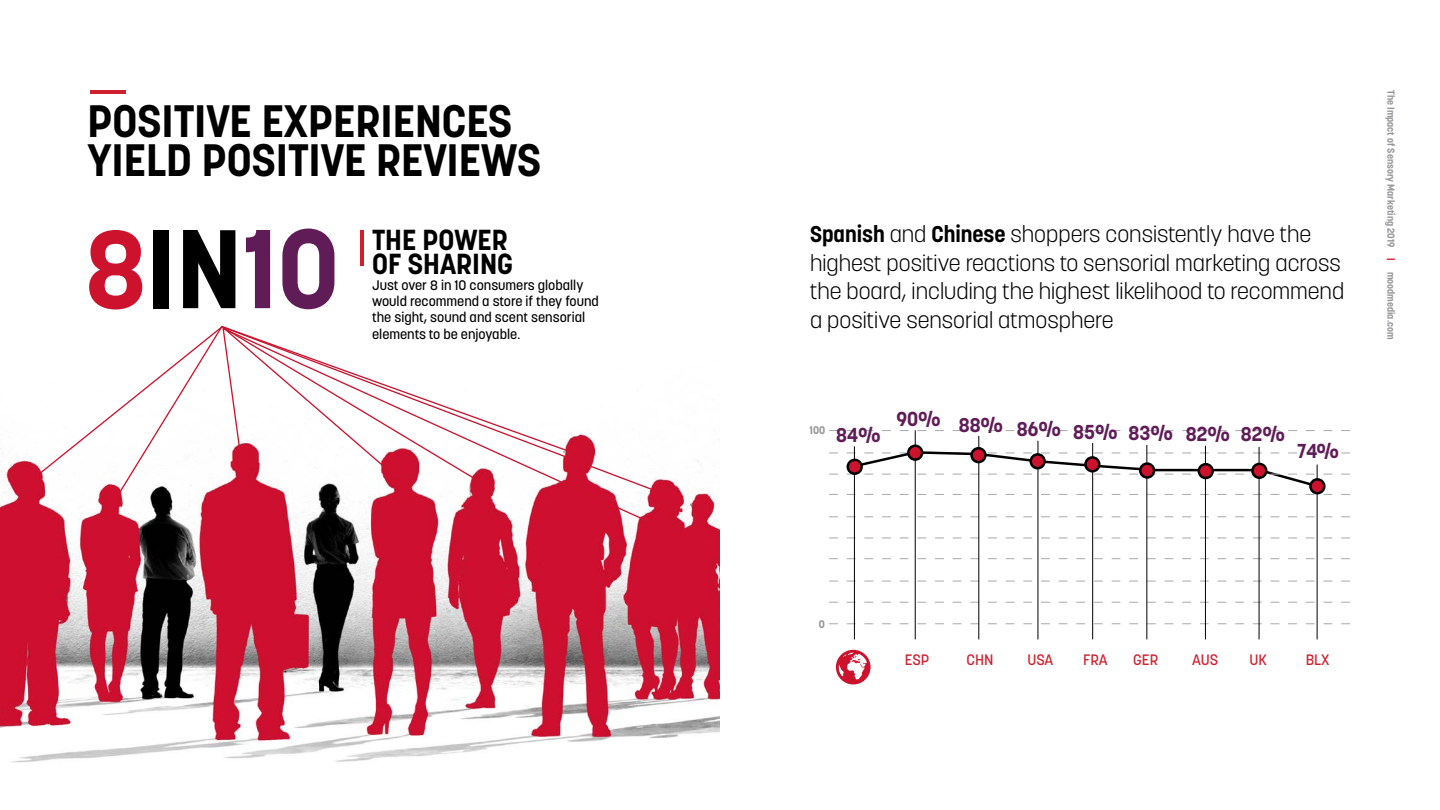
<style>
.page{position:relative;width:1440px;height:810px;background:#fff}
.page>*{position:absolute;margin:0;border:0;box-sizing:border-box;transform-origin:0 0}
.t1{font:700 110.88px "Korolev";color:#000}
.t2{font:700 45px/38.8px "Korolev";color:#000}
.t3{font:700 28.75px/23.8px "Korolev";color:#000}
.t4{font:300 22.5px/28.8px "Korolev";color:#000}
.t5{font:700 20px "Korolev";color:#601c57}
.t6{font:500 15px "Korolev";color:#d0202e}
.t7{font:500 15px "Korolev";color:#ce202f}
.t8{font:500 13.75px/16.2px "Korolev";color:#000}
.t9{font:700 11px "Korolev";color:#939598}
.t10{font:700 10px "Korolev";color:#939598}
.s1{color:#cd122d}
.s2{color:#601c57}
.s3{font-weight:700}
.s4{font-size:20px;color:#601c57}
.s5{color:#ce202f}
</style>
<div class="page">
<img style="left:0;top:458px;width:720px;height:305px">
<hr style="left:90px;top:90px;width:36px;height:4px;background:#ce202f">
<hr style="left:360px;top:230px;width:4px;height:36px;background:#ce202f">
<svg style="left:35px;top:414px;width:77px;height:63px"></svg>
<svg style="left:112px;top:335px;width:110px;height:169px"></svg>
<svg style="left:222px;top:421px;width:484px;height:128px"></svg>
<svg style="left:211px;top:326px;width:276px;height:161px"></svg>
<svg style="left:836px;top:650px;width:35px;height:34px"></svg>
<svg style="left:829px;top:430px;width:521px;height:1px"></svg>
<svg style="left:829px;top:558px;width:521px;height:1px"></svg>
<svg style="left:829px;top:581px;width:521px;height:1px"></svg>
<svg style="left:829px;top:602px;width:521px;height:1px"></svg>
<svg style="left:829px;top:623px;width:521px;height:1px"></svg>
<svg style="left:829px;top:450px;width:521px;height:45px"></svg>
<svg style="left:829px;top:516px;width:521px;height:1px"></svg>
<svg style="left:829px;top:538px;width:521px;height:1px"></svg>
<hr style="left:978px;top:436px;width:1px;height:203px;background:#000">
<hr style="left:854px;top:446px;width:1px;height:193px;background:#000">
<hr style="left:915px;top:430px;width:1px;height:209px;background:#000">
<svg style="left:848px;top:460px;width:14px;height:14px"></svg>
<div style="left:847px;top:459px;width:16px;height:16px;border:2px solid #000;border-radius:50%"></div>
<hr style="left:1146px;top:445px;width:1px;height:194px;background:#000">
<svg style="left:1140px;top:464px;width:14px;height:13px"></svg>
<div style="left:1139px;top:462px;width:16px;height:17px;border:2px solid #000;border-radius:50%"></div>
<hr style="left:1205px;top:446px;width:1px;height:193px;background:#000">
<svg style="left:1199px;top:464px;width:14px;height:14px"></svg>
<div style="left:1198px;top:463px;width:16px;height:16px;border:2px solid #000;border-radius:50%"></div>
<hr style="left:1259px;top:447px;width:1px;height:192px;background:#000">
<svg style="left:1252px;top:464px;width:14px;height:14px"></svg>
<div style="left:1251px;top:463px;width:17px;height:16px;border:2px solid #000;border-radius:50%"></div>
<hr style="left:1317px;top:465px;width:1px;height:174px;background:#000">
<svg style="left:1310px;top:479px;width:14px;height:14px"></svg>
<div style="left:1309px;top:478px;width:17px;height:16px;border:2px solid #000;border-radius:50%"></div>
<svg style="left:908px;top:446px;width:14px;height:14px"></svg>
<div style="left:907px;top:445px;width:16px;height:16px;border:2px solid #000;border-radius:50%"></div>
<svg style="left:972px;top:448px;width:13px;height:14px"></svg>
<div style="left:970px;top:447px;width:17px;height:16px;border:2px solid #000;border-radius:50%"></div>
<hr style="left:1038px;top:441px;width:1px;height:198px;background:#000">
<svg style="left:1031px;top:454px;width:14px;height:14px"></svg>
<div style="left:1029px;top:453px;width:17px;height:16px;border:2px solid #000;border-radius:50%"></div>
<hr style="left:1092px;top:443px;width:1px;height:196px;background:#000">
<svg style="left:1085px;top:457px;width:14px;height:14px"></svg>
<div style="left:1084px;top:456px;width:17px;height:17px;border:2px solid #000;border-radius:50%"></div>
<h2 class="t2" style="left:88px;top:102px;width:455px">POSITIVE EXPERIENCES<br>YIELD POSITIVE REVIEWS</h2>
<h1 class="t1" style="left:86px;top:199px;width:255px"><span class="s1">8</span>IN<span class="s2">10</span></h1>
<p class="t3" style="left:372px;top:228px;width:142px">THE POWER<br>OF SHARING</p>
<p class="t8" style="left:372px;top:277px;width:228px">Just over 8 in 10 consumers globally would recommend a store if they found the sight, sound and scent sensorial elements to be enjoyable.</p>
<p class="t4" style="left:810px;top:220px;width:536px"><span class="s3">Spanish</span> and <span class="s3">Chinese</span> shoppers consistently have the highest positive reactions to sensorial marketing across the board, including the highest likelihood to recommend a positive sensorial atmosphere</p>
<p class="t9" style="left:810px;top:423px;width:73px">100 <span class="s4">84%</span></p>
<p class="t5" style="left:896px;top:410px;width:109px">90% 88%</p>
<p class="t5" style="left:1017px;top:418px;width:103px">86% 85%</p>
<p class="t5" style="left:1129px;top:422px;width:158px">83% 82% 82%</p>
<p class="t5" style="left:1297px;top:438px;width:44px">74%</p>
<p class="t10" style="left:1397px;top:90px;width:251px;rotate:90deg">The Impact of Sensory Marketing 2019 <span class="s5">|</span> moodmedia.com</p>
<p class="t9" style="left:819px;top:618px;width:8px">0</p>
<p class="t6" style="left:905px;top:650px;width:26px">ESP</p>
<p class="t7" style="left:967px;top:650px;width:29px">CHN</p>
<p class="t6" style="left:1027px;top:650px;width:27px">USA</p>
<p class="t6" style="left:1083px;top:650px;width:26px">FRA</p>
<p class="t6" style="left:1133px;top:650px;width:26px">GER</p>
<p class="t6" style="left:1192px;top:650px;width:28px">AUS</p>
<p class="t6" style="left:1249px;top:650px;width:19px">UK</p>
<p class="t6" style="left:1306px;top:650px;width:25px">BLX</p>
</div>
